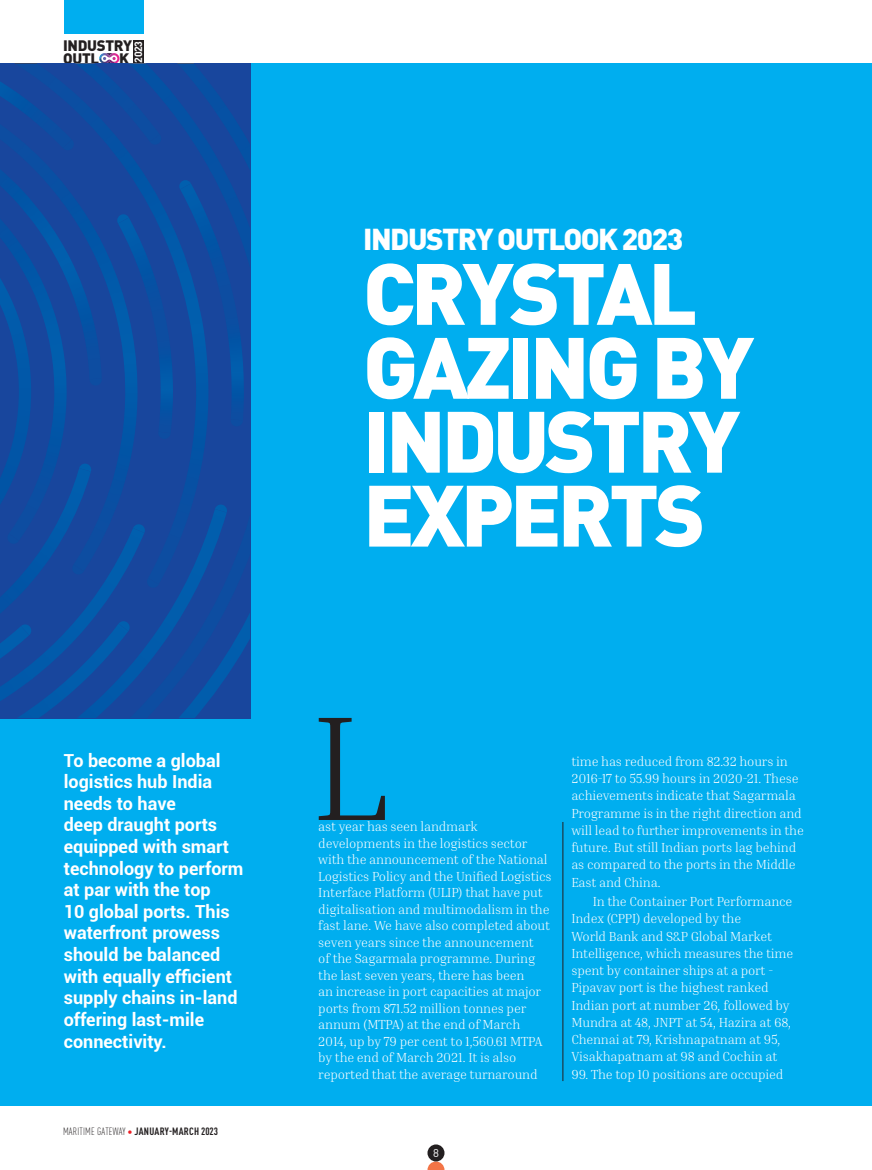
<style>
.page{position:relative;width:872px;height:1170px;background:#fff}
.page>*{position:absolute;margin:0;border:0;box-sizing:border-box;transform-origin:0 0}
.t1{font:300 150px "Inria Serif";color:#231f20}
.t2{font:900 85.35px/73.9px "DIN";letter-spacing:-.05em;color:#fff}
.t3{font:900 29.55px "DIN";letter-spacing:-.05em;color:#fff}
.t4{font:700 18px/21.6px "Roboto";color:#fff}
.t5{font:900 15px/12.8px "DIN Pro";letter-spacing:-.02em;color:#231f20}
.t6{font:300 13.2px/17.2px "Inria Serif";letter-spacing:-.015em;color:#fff}
.t7{font:11.25px "DIN Pro";color:#fff}
.t8{font:700 condensed 10.5px "DIN Pro";letter-spacing:.02em;color:#231f20}
.t9{font:700 10.5px "DIN Pro";color:#fff}
.s1{font-weight:300}
.s2{font-weight:300;color:#ee1d23}
</style>
<div class="page">
<svg style="left:427px;top:1161px;width:17px;height:8px"></svg>
<div style="left:427px;top:1144px;width:17px;height:17px;background:#231f20;border-radius:50%"></div>
<div style="left:0;top:64px;width:872px;height:1042px;background:#00aeef"></div>
<div style="left:133px;top:40px;width:10px;height:24px;background:#231f20"></div>
<hr style="left:562px;top:821px;width:1px;height:259px;background:#231f20">
<div style="left:64px;top:0;width:79px;height:33px;background:#00aeef"></div>
<svg style="left:177px;top:63px;width:17px;height:1px"></svg>
<img style="left:208px;top:64px;width:42px;height:654px">
<img style="left:227px;top:514px;width:23px;height:123px">
<img style="left:210px;top:145px;width:40px;height:123px">
<img style="left:208px;top:90px;width:3px;height:82px">
<svg style="left:128px;top:63px;width:18px;height:1px"></svg>
<img style="left:208px;top:183px;width:36px;height:237px">
<svg style="left:230px;top:419px;width:13px;height:7px"></svg>
<svg style="left:75px;top:53px;width:44px;height:11px"></svg>
<svg style="left:215px;top:504px;width:12px;height:5px"></svg>
<img style="left:128px;top:509px;width:99px;height:209px">
<svg style="left:14px;top:63px;width:24px;height:1px"></svg>
<img style="left:15px;top:64px;width:193px;height:520px">
<svg style="left:147px;top:578px;width:12px;height:10px"></svg>
<img style="left:17px;top:623px;width:111px;height:95px">
<img style="left:0;top:81px;width:72px;height:61px">
<svg style="left:63px;top:139px;width:11px;height:11px"></svg>
<svg style="left:133px;top:524px;width:12px;height:9px"></svg>
<img style="left:66px;top:560px;width:66px;height:80px">
<img style="left:121px;top:528px;width:23px;height:32px">
<img style="left:11px;top:638px;width:65px;height:41px">
<img style="left:0;top:677px;width:34px;height:24px">
<svg style="left:58px;top:629px;width:9px;height:11px"></svg>
<svg style="left:117px;top:214px;width:12px;height:10px"></svg>
<img style="left:118px;top:217px;width:55px;height:216px">
<svg style="left:158px;top:431px;width:13px;height:8px"></svg>
<svg style="left:21px;top:624px;width:10px;height:11px"></svg>
<img style="left:0;top:626px;width:29px;height:32px">
<img style="left:91px;top:492px;width:30px;height:79px">
<img style="left:99px;top:236px;width:38px;height:258px">
<img style="left:24px;top:142px;width:39px;height:27px">
<img style="left:0;top:124px;width:25px;height:36px">
<svg style="left:79px;top:463px;width:12px;height:5px"></svg>
<img style="left:0;top:468px;width:91px;height:145px">
<img style="left:0;top:169px;width:102px;height:210px">
<svg style="left:89px;top:378px;width:13px;height:7px"></svg>
<img style="left:0;top:218px;width:67px;height:322px">
<svg style="left:7px;top:534px;width:11px;height:10px"></svg>
<img style="left:0;top:278px;width:31px;height:227px">
<p class="t5" style="left:63px;top:37px;width:71px">INDUSTRY<br>OUTL</p>
<p class="t5" style="left:119px;top:50px;width:12px">K</p>
<p class="t9" style="left:129px;top:63px;width:23px;rotate:-90deg">2023</p>
<p class="t4" style="left:64px;top:748px;width:181px">To become a global logistics hub India needs to have<br>deep draught ports equipped with smart technology to perform at par with the top<br>10 global ports. This waterfront prowess should be balanced with equally efficient supply chains in-land offering last-mile connectivity.</p>
<p class="t8" style="left:63px;top:1123px;width:156px"><span class="s1">MARITIME GATEWAY</span> <span class="s2">∙</span> JANUARY-MARCH 2023</p>
<h3 class="t3" style="left:363px;top:219px;width:321px">INDUSTRY OUTLOOK 2023</h3>
<h2 class="t2" style="left:363px;top:252px;width:393px">CRYSTAL<br>GAZING BY<br>INDUSTRY<br>EXPERTS</h2>
<h1 class="t1" style="left:311px;top:673px;width:77px">L</h1>
<p class="t6" style="left:318px;top:818px;width:235px;line-height:16.5px">ast year has seen landmark developments in the logistics sector with the announcement of the National Logistics Policy and the Unified Logistics Interface Platform (ULIP) that have put digitalisation and multimodalism in the fast lane. We have also completed about seven years since the announcement<br>of the Sagarmala programme. During the last seven years, there has been<br>an increase in port capacities at major ports from 871.52 million tonnes per annum (MTPA) at the end of March 2014, up by 79 per cent to 1,560.61 MTPA by the end of March 2021. It is also reported that the average turnaround</p>
<p class="t6" style="left:571px;top:752px;width:234px">time has reduced from 82.32 hours in 2016-17 to 55.99 hours in 2020-21. These achievements indicate that Sagarmala Programme is in the right direction and will lead to further improvements in the future. But still Indian ports lag behind as compared to the ports in the Middle East and China.</p>
<p class="t6" style="left:571px;top:892px;width:223px;text-indent:21px">In the Container Port Performance Index (CPPI) developed by the<br>World Bank and S&amp;P Global Market Intelligence, which measures the time spent by container ships at a port - Pipavav port is the highest ranked Indian port at number 26, followed by Mundra at 48, JNPT at 54, Hazira at 68, Chennai at 79, Krishnapatnam at 95, Visakhapatnam at 98 and Cochin at</p>
<p class="t6" style="left:571px;top:1064px;width:213px">99. The top 10 positions are occupied</p>
<p class="t7" style="left:433px;top:1143px;width:7px">8</p>
</div>
